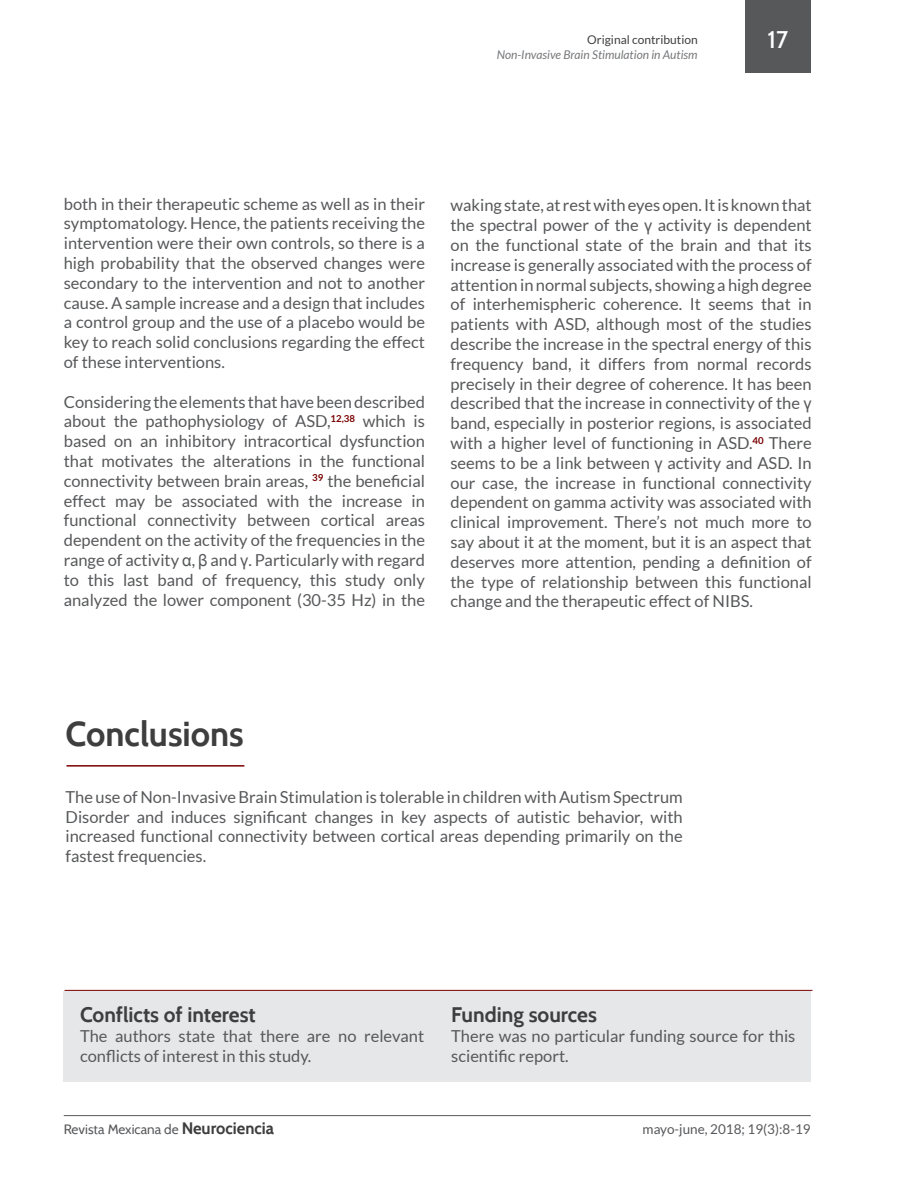
<style>
.page{position:relative;width:918px;height:1188px;background:#fff}
.page>*{position:absolute;margin:0;border:0;box-sizing:border-box;transform-origin:0 0}
.t1{font:700 34.5px "Cabin";color:#3e3e3f}
.t2{font:500 24px "Cabin";color:#fff}
.t3{font:700 21px "Cabin";color:#3e3e3f}
.t4{font:16.5px/19.8px "Lato";color:#57585a;text-align:justify}
.t5{font:13.5px "Cabin";color:#57585a}
.t6{font:13.5px "Lato";color:#57585a}
.t7{font:italic 12px "Lato";color:#76787b}
.t8{font:12px "Lato";color:#3e3e3f}
.s1{font-family:"Arial Unicode MS"}
.s2{font-weight:700;font-size:16.5px;color:#3e3e3f}
</style>
<div class="page">
<hr style="left:64px;top:1115px;width:747px;height:1px;background:#57585a">
<div style="left:745px;top:0;width:65px;height:72px;background:#57585a"></div>
<hr style="left:66px;top:765px;width:178px;height:2px;background:#790100">
<div style="left:63px;top:991px;width:748px;height:91px;background:#e6e7e9"></div>
<hr style="left:65px;top:990px;width:747px;height:1px;background:#790100">
<p class="t8" style="left:587px;top:33px;width:112px">Original contribution</p>
<p class="t7" style="left:497px;top:48px;width:202px">Non-Invasive Brain Stimulation in Autism</p>
<h2 class="t2" style="left:767px;top:25px;width:22px">17</h2>
<p class="t4" style="left:64px;top:194px;width:363px">both in their therapeutic scheme as well as in their symptomatology. Hence, the patients receiving the intervention were their own controls, so there is a high probability that the observed changes were secondary to the intervention and not to another cause. A sample increase and a design that includes a control group and the use of a placebo would be key to reach solid conclusions regarding the effect of these interventions.</p>
<p class="t4" style="left:64px;top:392px;width:363px">Considering the elements that have been described about the pathophysiology of ASD,<sup>12,38</sup> which is based on an inhibitory intracortical dysfunction that motivates the alterations in the functional connectivity between brain areas, <sup>39</sup> the beneficial effect may be associated with the increase in functional connectivity between cortical areas dependent on the activity of the frequencies in the range of activity <span class="s1">α</span>, <span class="s1">β</span> and <span class="s1">γ</span>. Particularly with regard to this last band of frequency, this study only analyzed the lower component (30-35 Hz) in the</p>
<p class="t4" style="left:450px;top:195px;width:363px">waking state, at rest with eyes open. It is known that the spectral power of the <span class="s1">γ</span> activity is dependent on the functional state of the brain and that its increase is generally associated with the process of attention in normal subjects, showing a high degree of interhemispheric coherence. It seems that in patients with ASD, although most of the studies describe the increase in the spectral energy of this frequency band, it differs from normal records precisely in their degree of coherence. It has been described that the increase in connectivity of the <span class="s1">γ </span>band, especially in posterior regions, is associated with a higher level of functioning in ASD.<sup>40</sup> There seems to be a link between <span class="s1">γ</span> activity and ASD. In our case, the increase in functional connectivity dependent on gamma activity was associated with clinical improvement. There’s not much more to say about it at the moment, but it is an aspect that deserves more attention, pending a definition of the type of relationship between this functional change and the therapeutic effect of NIBS.</p>
<p class="t1" style="left:66px;top:713px;width:180px">Conclusions</p>
<p class="t4" style="left:66px;top:787px;width:619px">The use of Non-Invasive Brain Stimulation is tolerable in children with Autism Spectrum Disorder and induces significant changes in key aspects of autistic behavior, with increased functional connectivity between cortical areas depending primarily on the fastest frequencies.</p>
<p class="t3" style="left:80px;top:1002px;width:177px">Conflicts of interest</p>
<p class="t4" style="left:80px;top:1026px;width:346px">The authors state that there are no relevant conflicts of interest in this study.</p>
<p class="t3" style="left:451px;top:1002px;width:147px">Funding sources</p>
<p class="t4" style="left:451px;top:1026px;width:346px">There was no particular funding source for this scientific report.</p>
<p class="t5" style="left:64px;top:1121px;width:212px">Revista Mexicana de <span class="s2">Neurociencia</span></p>
<p class="t6" style="left:643px;top:1122px;width:170px">mayo-june, 2018; 19(3):8-19</p>
</div>
